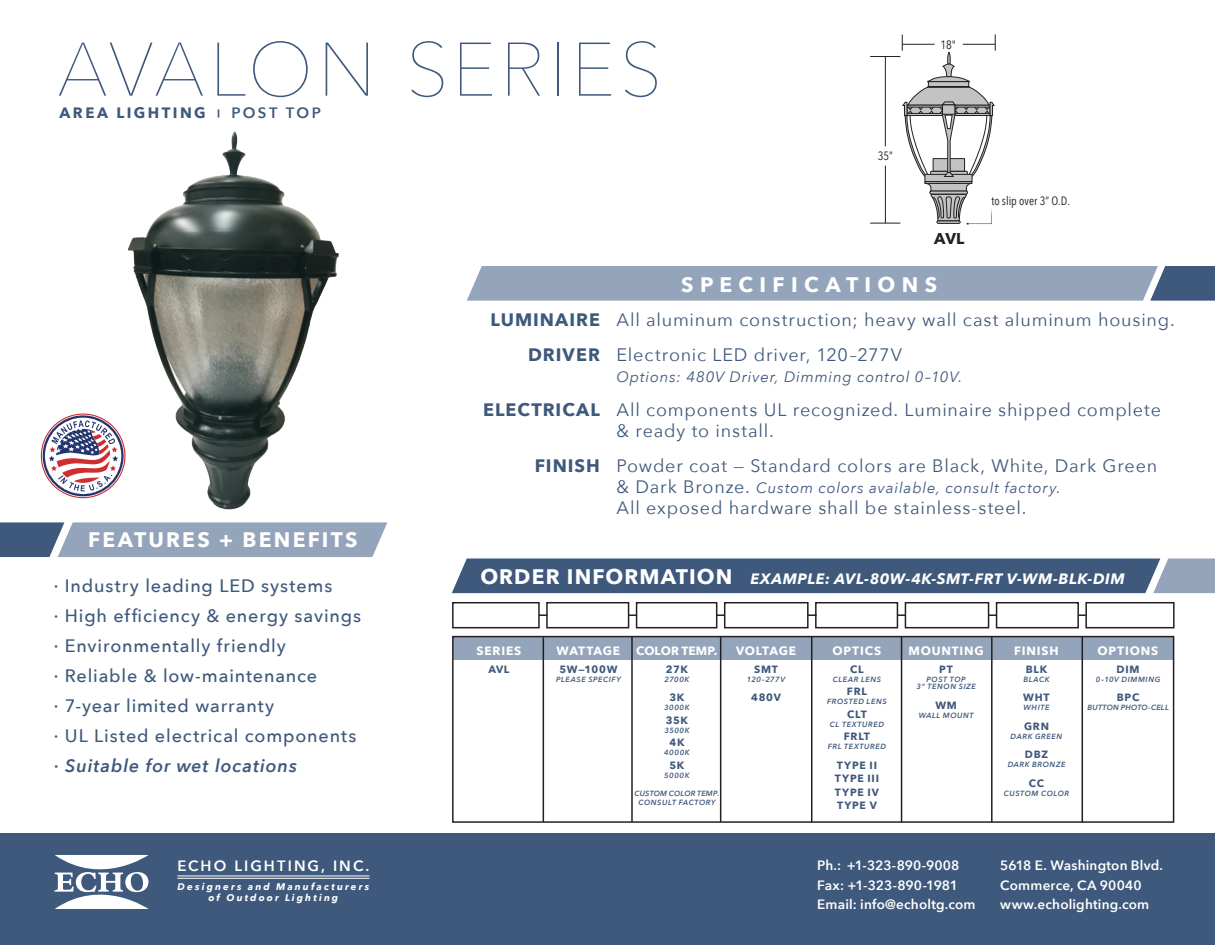
<style>
.page{position:relative;width:1215px;height:945px;background:#fff}
.page>*{position:absolute;margin:0;border:0;box-sizing:border-box;transform-origin:0 0}
.t1{font:200 75px "Avenir Next";letter-spacing:.055em;color:#3f597c}
.t2{font:700 21px "Avenir Next";letter-spacing:.105em;color:#fff}
.t3{font:700 21px "Avenir Next";letter-spacing:.05em;color:#fff}
.t4{font:700 21px "Avenir Next";letter-spacing:.305em;color:#fff}
.t5{font:18px/34.5px "Avenir Next";letter-spacing:.045em;color:#3f597c}
.t6{font:500 18px/30px "Avenir Next";letter-spacing:.045em;color:#3f597c}
.t7{font:700 18px/34.5px "Avenir Next";letter-spacing:.055em;color:#3f597c;text-align:right}
.t8{font:italic 600 18px "Avenir Next";letter-spacing:.05em;color:#3f597c}
.t9{font:700 15.6px "Avenir Next";color:#231f20}
.t10{font:italic 15px "Avenir Next";letter-spacing:.055em;color:#3f597c}
.t11{font:italic 700 15px "Avenir Next";letter-spacing:.035em;color:#fff}
.t12{font:700 15px "Avenir Next";letter-spacing:.16em;color:#3f597c}
.t13{font:600 14.85px "Avenir Next";letter-spacing:.135em;color:#fff}
.t14{font:600 13.5px/19.5px "Avenir Next";letter-spacing:.015em;color:#fff}
.t15{font:700 12px "Avenir Next";letter-spacing:.07em;color:#fff}
.t16{font:12px "Avenir Next Condensed";color:#231f20}
.t17{font:700 12px "Avenir Next";color:#fff}
.t18{font:700 12px "Avenir Next";letter-spacing:.04em;color:#fff}
.t19{font:700 12px "Avenir Next";letter-spacing:.045em;color:#fff}
.t20{font:700 10.5px/13.5px "Avenir Next";letter-spacing:.075em;color:#3f597c}
.t21{font:italic 700 9.6px/10.5px "Avenir Next";letter-spacing:.22em;color:#fff;text-align:center}
.t22{font:italic 600 7.5px/7.5px "Avenir Next";letter-spacing:.075em;color:#3f597c;text-align:center}
.t23{font:italic 600 7.5px/9px "Avenir Next";letter-spacing:.03em;color:#3f597c;text-align:center}
.t24{font:italic 600 7.5px "Avenir Next";letter-spacing:.025em;color:#3f597c}
.s1{font-weight:600}
.s2{font-style:normal;font-size:18px}
</style>
<div class="page">
<div style="left:0;top:833px;width:1215px;height:112px;background:#3f597c"></div>
<svg style="left:55px;top:855px;width:94px;height:54px"></svg>
<hr style="left:177px;top:878px;width:192px;height:1px;background:#fff">
<hr style="left:177px;top:876px;width:192px;height:1px;background:#fff">
<div style="left:453px;top:637px;width:721px;height:23px;background:#94a4ba"></div>
<svg style="left:0;top:522px;width:387px;height:35px;background:#8c9db4"></svg>
<svg style="left:467px;top:266px;width:748px;height:35px;background:#90a1b7"></svg>
<svg style="left:452px;top:559px;width:763px;height:34px;background:#486183"></svg>
<div style="left:452px;top:636px;width:722px;height:187px;border:2px solid #231f20"></div>
<hr style="left:543px;top:637px;width:1px;height:185px;background:#231f20">
<hr style="left:631px;top:637px;width:2px;height:185px;background:#231f20">
<hr style="left:720px;top:637px;width:1px;height:185px;background:#231f20">
<hr style="left:811px;top:637px;width:1px;height:185px;background:#231f20">
<hr style="left:901px;top:637px;width:1px;height:185px;background:#231f20">
<hr style="left:991px;top:637px;width:2px;height:185px;background:#231f20">
<hr style="left:1082px;top:637px;width:1px;height:185px;background:#231f20">
<div style="left:1085px;top:602px;width:90px;height:26px;border:2px solid #231f20"></div>
<div style="left:996px;top:602px;width:83px;height:26px;border:2px solid #231f20"></div>
<div style="left:905px;top:602px;width:84px;height:26px;border:2px solid #231f20"></div>
<div style="left:815px;top:602px;width:83px;height:26px;border:2px solid #231f20"></div>
<div style="left:724px;top:602px;width:85px;height:26px;border:2px solid #231f20"></div>
<div style="left:636px;top:602px;width:81px;height:26px;border:2px solid #231f20"></div>
<div style="left:546px;top:602px;width:83px;height:26px;border:2px solid #231f20"></div>
<div style="left:452px;top:602px;width:88px;height:26px;border:2px solid #231f20"></div>
<svg style="left:539px;top:614px;width:8px;height:2px"></svg>
<svg style="left:629px;top:614px;width:8px;height:2px"></svg>
<svg style="left:716px;top:614px;width:9px;height:2px"></svg>
<svg style="left:807px;top:614px;width:10px;height:2px"></svg>
<svg style="left:897px;top:614px;width:9px;height:2px"></svg>
<svg style="left:988px;top:614px;width:9px;height:2px"></svg>
<svg style="left:1078px;top:614px;width:8px;height:2px"></svg>
<svg style="left:41px;top:414px;width:84px;height:84px"></svg>
<img style="left:128px;top:131px;width:211px;height:378px">
<hr style="left:885px;top:166px;width:1px;height:57px;background:#231f20">
<hr style="left:885px;top:57px;width:1px;height:89px;background:#231f20">
<hr style="left:870px;top:56px;width:30px;height:1px;background:#231f20">
<hr style="left:870px;top:223px;width:30px;height:1px;background:#231f20">
<svg style="left:901px;top:34px;width:95px;height:191px"></svg>
<h1 class="t1" style="left:58px;top:6px;width:606px">AVALON SERIES</h1>
<p class="t12" style="left:60px;top:100px;width:263px">AREA LIGHTING ︱ <span class="s1">POST TOP</span></p>
<p class="t16" style="left:878px;top:146px;width:17px">35”</p>
<p class="t16" style="left:941px;top:34px;width:17px">18"</p>
<p class="t9" style="left:934px;top:225px;width:32px">AVL</p>
<p class="t4" style="left:681px;top:266px;width:257px">SPECIFICATIONS</p>
<p class="t16" style="left:991px;top:190px;width:80px">to slip over 3” O.D.</p>
<p class="t2" style="left:88px;top:522px;width:271px">FEATURES + BENEFITS</p>
<p class="t6" style="left:54px;top:570px;width:280px">· Industry leading LED systems</p>
<p class="t6" style="left:54px;top:600px;width:309px">· High efficiency &amp; energy savings · Environmentally friendly<br>· Reliable &amp; low-maintenance<br>· 7-year limited warranty<br>· UL Listed electrical components</p>
<p class="t8" style="left:54px;top:750px;width:245px">· Suitable for wet locations</p>
<p class="t13" style="left:177px;top:853px;width:194px">ECHO LIGHTING, INC.</p>
<p class="t21" style="left:177px;top:881px;width:193px">Designers and Manufacturers of Outdoor Lighting</p>
<p class="t7" style="left:490px;top:302px;width:111px">LUMINAIRE<br>DRIVER</p>
<p class="t7" style="left:483px;top:392px;width:118px">ELECTRICAL</p>
<p class="t7" style="left:535px;top:448px;width:67px">FINISH</p>
<p class="t5" style="left:617px;top:302px;width:560px">All aluminum construction; heavy wall cast aluminum housing.<br>Electronic LED driver, 120–277V</p>
<p class="t10" style="left:617px;top:364px;width:347px">Options: 480V Driver, Dimming control 0–10V.</p>
<p class="t5" style="left:617px;top:399px;width:546px;line-height:21px">All components UL recognized. Luminaire shipped complete &amp; ready to install.</p>
<p class="t5" style="left:617px;top:447px;width:542px">Powder coat — Standard colors are Black, White, Dark Green</p>
<p class="t10" style="left:617px;top:475px;width:446px"><span class="s2">&amp; Dark Bronze.</span> Custom colors available, consult factory.</p>
<p class="t5" style="left:617px;top:489px;width:411px">All exposed hardware shall be stainless-steel.</p>
<p class="t3" style="left:480px;top:559px;width:254px">ORDER INFORMATION</p>
<p class="t11" style="left:750px;top:566px;width:376px">EXAMPLE: AVL-80W-4K-SMT-FRT V-WM-BLK-DIM</p>
<p class="t15" style="left:476px;top:640px;width:46px">SERIES</p>
<p class="t18" style="left:557px;top:640px;width:65px">WATTAGE</p>
<p class="t17" style="left:636px;top:640px;width:83px">COLOR TEMP.</p>
<p class="t19" style="left:736px;top:640px;width:61px">VOLTAGE</p>
<p class="t15" style="left:833px;top:640px;width:50px">OPTICS</p>
<p class="t15" style="left:908px;top:640px;width:77px">MOUNTING</p>
<p class="t15" style="left:1014px;top:640px;width:46px">FINISH</p>
<p class="t15" style="left:1098px;top:640px;width:62px">OPTIONS</p>
<p class="t20" style="left:560px;top:662px;width:59px">5W—100W</p>
<p class="t22" style="left:556px;top:675px;width:66px">PLEASE SPECIFY</p>
<p class="t20" style="left:850px;top:662px;width:15px">CL</p>
<p class="t22" style="left:833px;top:675px;width:50px">CLEAR LENS</p>
<p class="t20" style="left:847px;top:685px;width:22px">FRL</p>
<p class="t22" style="left:827px;top:698px;width:61px">FROSTED LENS</p>
<p class="t20" style="left:847px;top:707px;width:21px">CLT</p>
<p class="t22" style="left:830px;top:720px;width:56px">CL TEXTURED</p>
<p class="t20" style="left:844px;top:730px;width:28px">FRLT</p>
<p class="t22" style="left:828px;top:743px;width:60px">FRL TEXTURED</p>
<p class="t20" style="left:835px;top:758px;width:46px">TYPE II<br>TYPE III<br>TYPE IV<br>TYPE V</p>
<p class="t20" style="left:666px;top:662px;width:23px">27K</p>
<p class="t22" style="left:664px;top:675px;width:27px">2700K</p>
<p class="t20" style="left:669px;top:691px;width:16px">3K</p>
<p class="t22" style="left:664px;top:704px;width:27px">3000K</p>
<p class="t20" style="left:666px;top:713px;width:24px">35K</p>
<p class="t22" style="left:664px;top:726px;width:27px">3500K</p>
<p class="t20" style="left:669px;top:736px;width:17px">4K</p>
<p class="t22" style="left:664px;top:749px;width:27px">4000K</p>
<p class="t20" style="left:669px;top:758px;width:16px">5K</p>
<p class="t22" style="left:664px;top:771px;width:27px">5000K</p>
<p class="t23" style="left:635px;top:789px;width:86px">CUSTOM COLOR TEMP.<br>CONSULT FACTORY</p>
<p class="t20" style="left:754px;top:662px;width:25px">SMT</p>
<p class="t22" style="left:747px;top:675px;width:40px">120–277V</p>
<p class="t20" style="left:751px;top:691px;width:31px">480V</p>
<p class="t20" style="left:488px;top:662px;width:23px">AVL</p>
<p class="t20" style="left:939px;top:662px;width:15px">PT</p>
<p class="t22" style="left:916px;top:675px;width:61px">POST TOP<br>3” TENON SIZE</p>
<p class="t20" style="left:935px;top:698px;width:23px">WM</p>
<p class="t22" style="left:919px;top:711px;width:56px">WALL MOUNT</p>
<p class="t20" style="left:1026px;top:662px;width:23px">BLK</p>
<p class="t22" style="left:1023px;top:675px;width:28px">BLACK</p>
<p class="t20" style="left:1023px;top:691px;width:28px">WHT</p>
<p class="t22" style="left:1024px;top:704px;width:27px">WHITE</p>
<p class="t20" style="left:1024px;top:719px;width:26px">GRN</p>
<p class="t22" style="left:1011px;top:732px;width:53px">DARK GREEN</p>
<p class="t20" style="left:1025px;top:748px;width:25px">DBZ</p>
<p class="t22" style="left:1008px;top:761px;width:59px">DARK BRONZE</p>
<p class="t20" style="left:1029px;top:776px;width:17px">CC</p>
<p class="t22" style="left:1004px;top:789px;width:67px">CUSTOM COLOR</p>
<p class="t20" style="left:1117px;top:662px;width:25px">DIM</p>
<p class="t22" style="left:1096px;top:675px;width:66px">0–10V DIMMING</p>
<p class="t20" style="left:1117px;top:691px;width:24px">BPC</p>
<p class="t24" style="left:1087px;top:701px;width:83px">BUTTON PHOTO-CELL</p>
<p class="t14" style="left:817px;top:855px;width:160px">Ph.: +1-323-890-9008<br>Fax: +1-323-890-1981<br>Email: info@echoltg.com</p>
<p class="t14" style="left:1000px;top:855px;width:164px">5618 E. Washington Blvd.<br>Commerce, CA 90040 www.echolighting.com</p>
</div>
